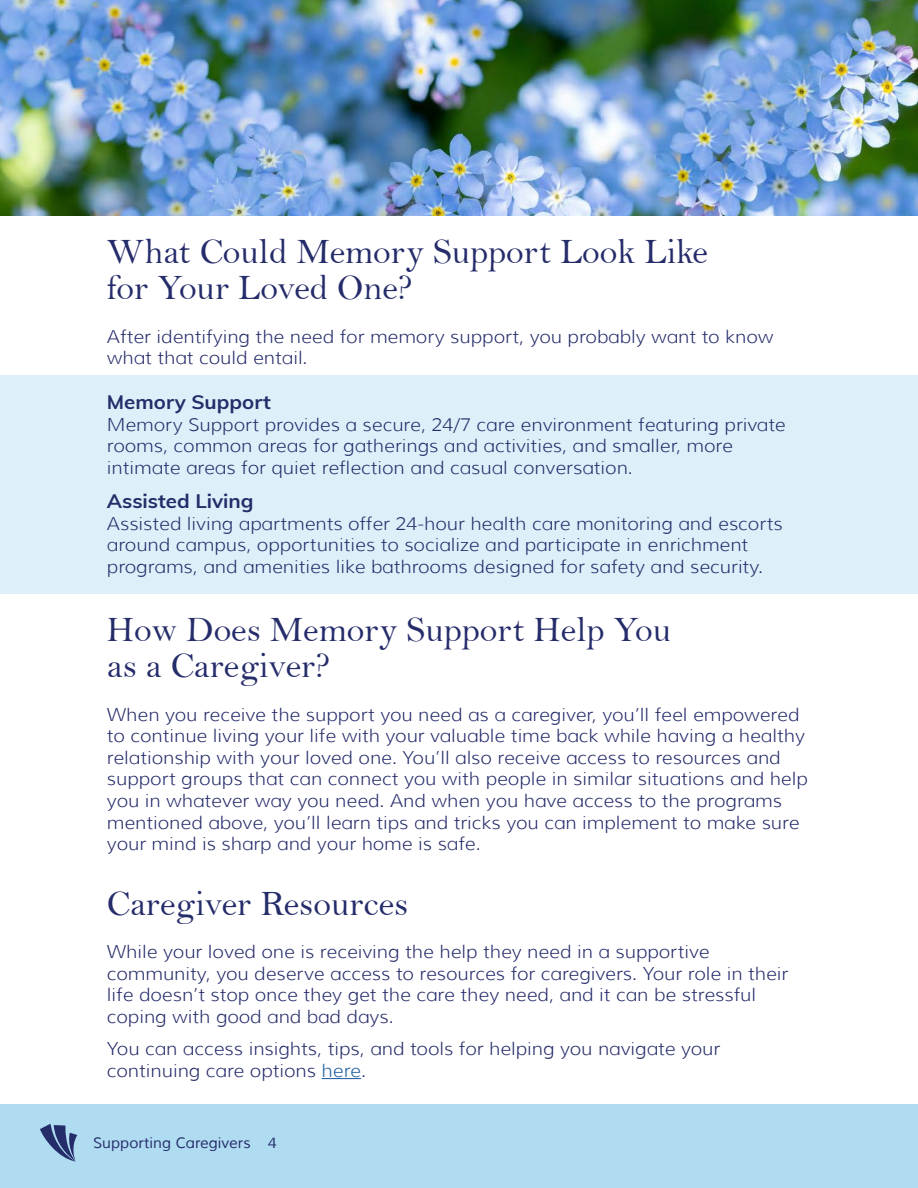
<style>
.page{position:relative;width:918px;height:1188px;background:#fff}
.page>*{position:absolute;margin:0;border:0;box-sizing:border-box;transform-origin:0 0}
.t1{font:36px/36px "Bell";color:#252c6a}
.t2{font:700 19.5px "Muli";color:#252c6a;scale:1.05 1}
.t3{font:300 18px/21.6px "Muli";color:#252c6a;scale:1.05 1}
.t4{font:15px "Muli";color:#252c6a}
.s1{color:#215e9e}
</style>
<div class="page">
<div style="left:0;top:375px;width:918px;height:219px;background:#ddf0f9"></div>
<div style="left:0;top:1105px;width:918px;height:83px;background:#afdcf1"></div>
<hr style="left:322px;top:1078px;width:39px;height:1px;background:#215e9e">
<svg style="left:40px;top:1124px;width:37px;height:38px"></svg>
<img style="left:0;top:0;width:918px;height:216px">
<h1 class="t1" style="left:107px;top:234px;width:603px">What Could Memory Support Look Like for Your Loved One?</h1>
<p class="t3" style="left:107px;top:326px;width:636px">After identifying the need for memory support, you probably want to know what that could entail.</p>
<p class="t2" style="left:107px;top:388px;width:158px">Memory Support</p>
<p class="t3" style="left:107px;top:414px;width:648px">Memory Support provides a secure, 24/7 care environment featuring private rooms, common areas for gatherings and activities, and smaller, more intimate areas for quiet reflection and casual conversation.</p>
<p class="t2" style="left:107px;top:487px;width:141px">Assisted Living</p>
<p class="t3" style="left:107px;top:513px;width:645px">Assisted living apartments offer 24-hour health care monitoring and escorts around campus, opportunities to socialize and participate in enrichment programs, and amenities like bathrooms designed for safety and security.</p>
<h1 class="t1" style="left:107px;top:612px;width:566px">How Does Memory Support Help You as a Caregiver?</h1>
<p class="t3" style="left:107px;top:704px;width:669px">When you receive the support you need as a caregiver, you’ll feel empowered to continue living your life with your valuable time back while having a healthy relationship with your loved one. You’ll also receive access to resources and support groups that can connect you with people in similar situations and help you in whatever way you need. And when you have access to the programs mentioned above, you’ll learn tips and tricks you can implement to make sure your mind is sharp and your home is safe.</p>
<h1 class="t1" style="left:107px;top:885px;width:303px">Caregiver Resources</h1>
<p class="t3" style="left:107px;top:941px;width:651px">While your loved one is receiving the help they need in a supportive community, you deserve access to resources for caregivers. Your role in their life doesn’t stop once they get the care they need, and it can be stressful coping with good and bad days.</p>
<p class="t3" style="left:107px;top:1038px;width:586px">You can access insights, tips, and tools for helping you navigate your continuing care options <span class="s1">here</span>.</p>
<p class="t4" style="left:93px;top:1134px;width:185px">Supporting Caregivers 4</p>
</div>
